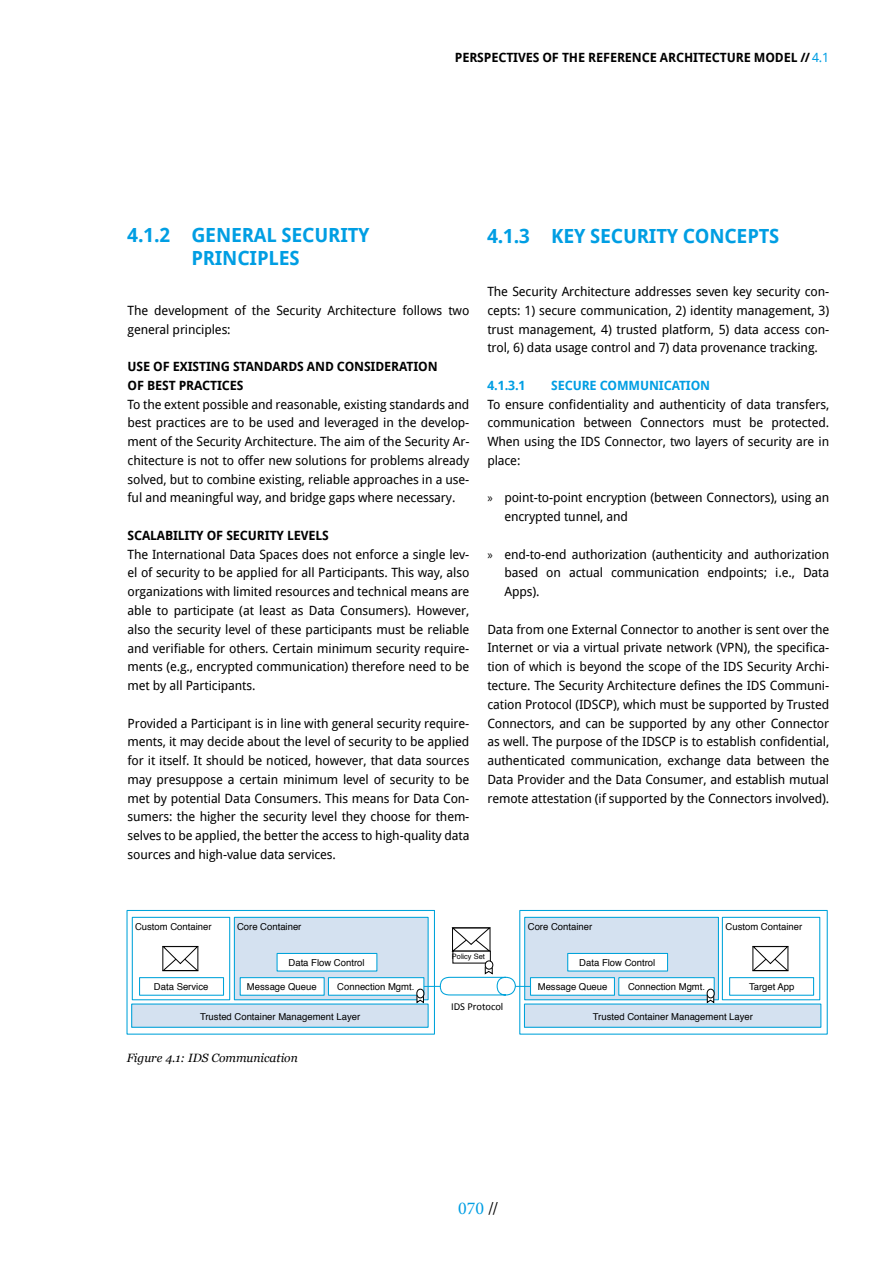
<style>
.page{position:relative;width:893px;height:1263px;background:#fff}
.page>*{position:absolute;margin:0;border:0;box-sizing:border-box;transform-origin:0 0}
.t1{font:700 19.5px/22.5px "Droid Sans";letter-spacing:-.01em;color:#009ee3;text-align:center}
.t2{font:18px "Minion Pro";color:#009ee3}
.t3{font:700 16.95px "Helvetica";color:#000}
.t4{font:12.75px/18.8px "Droid Sans";letter-spacing:-.01em;color:#000;text-align:justify}
.t5{font:700 12.75px/18.8px "Droid Sans";letter-spacing:-.01em;color:#000}
.t6{font:700 12.75px "Droid Sans";letter-spacing:-.01em;color:#009ee3}
.t7{font:italic 12px "Georgia";color:#000}
.t8{font:10.65px "Calibri";color:#000}
.t9{font:9.6px "Helvetica";color:#000}
.t10{font:7.35px "Helvetica";color:#000}
.s1{font-weight:400;color:#009ee3}
.s2{font-family:"Myriad Pro"}
.s3{color:#000}
</style>
<div class="page">
<svg style="left:452px;top:928px;width:38px;height:23px"></svg>
<div style="left:126px;top:910px;width:309px;height:125px;border:1px solid #00a3da"></div>
<div style="left:132px;top:917px;width:98px;height:83px;border:1px solid #00a3da"></div>
<div style="left:234px;top:917px;width:194px;height:83px;background:#d4e1f0"></div>
<div style="left:234px;top:917px;width:195px;height:83px;border:1px solid #00a3da"></div>
<svg style="left:163px;top:946px;width:35px;height:25px"></svg>
<div style="left:139px;top:977px;width:85px;height:19px;border:1px solid #00a3da"></div>
<div style="left:240px;top:978px;width:84px;height:17px;background:#fff"></div>
<div style="left:240px;top:977px;width:85px;height:19px;border:1px solid #00a3da"></div>
<div style="left:277px;top:953px;width:100px;height:18px;background:#fff"></div>
<div style="left:277px;top:953px;width:100px;height:18px;border:1px solid #00a3da"></div>
<div style="left:328px;top:978px;width:96px;height:17px;background:#fff"></div>
<div style="left:328px;top:977px;width:96px;height:19px;border:1px solid #00a3da"></div>
<div style="left:132px;top:1004px;width:296px;height:23px;background:#d4e1f0"></div>
<div style="left:131px;top:1003px;width:298px;height:25px;border:1px solid #00a3da"></div>
<div style="left:519px;top:910px;width:309px;height:125px;border:1px solid #00a3da"></div>
<div style="left:525px;top:917px;width:193px;height:83px;background:#d4e1f0"></div>
<div style="left:524px;top:917px;width:195px;height:83px;border:1px solid #00a3da"></div>
<div style="left:530px;top:978px;width:84px;height:17px;background:#fff"></div>
<div style="left:530px;top:977px;width:85px;height:19px;border:1px solid #00a3da"></div>
<div style="left:568px;top:953px;width:99px;height:18px;background:#fff"></div>
<div style="left:567px;top:953px;width:101px;height:18px;border:1px solid #00a3da"></div>
<div style="left:619px;top:978px;width:95px;height:17px;background:#fff"></div>
<div style="left:618px;top:977px;width:97px;height:19px;border:1px solid #00a3da"></div>
<svg style="left:706px;top:988px;width:8px;height:15px"></svg>
<div style="left:524px;top:1004px;width:297px;height:23px;background:#d4e1f0"></div>
<div style="left:524px;top:1003px;width:297px;height:25px;border:1px solid #00a3da"></div>
<div style="left:722px;top:917px;width:98px;height:83px;border:1px solid #00a3da"></div>
<svg style="left:753px;top:946px;width:35px;height:25px"></svg>
<div style="left:729px;top:977px;width:85px;height:19px;border:1px solid #00a3da"></div>
<svg style="left:416px;top:960px;width:114px;height:43px"></svg>
<h1 class="t1" style="left:128px;top:224px;width:244px">4.1.2 GENERAL SECURITY<br>PRINCIPLES</h1>
<p class="t5" style="left:455px;top:48px;width:376px">PERSPECTIVES OF THE REFERENCE ARCHITECTURE MODEL // <span class="s1">4.1</span></p>
<h1 class="t1" style="left:487px;top:224px;width:293px">4.1.3 KEY SECURITY CONCEPTS</h1>
<p class="t4" style="left:487px;top:282px;width:343px">The Security Architecture addresses seven key security con&shy;cepts: 1) secure communication, 2) identity management, 3) trust management, 4) trusted platform, 5) data access con&shy;trol, 6) data usage control and 7) data provenance tracking.</p>
<p class="t6" style="left:487px;top:376px;width:40px">4.1.3.1</p>
<p class="t6" style="left:551px;top:376px;width:160px">SECURE COMMUNICATION</p>
<p class="t4" style="left:487px;top:394px;width:343px">To ensure confidentiality and authenticity of data transfers, communication between Connectors must be protected.<br>When using the IDS Connector, two layers of security are in place:</p>
<p class="t4" style="left:504px;top:488px;width:326px;text-indent:-17px"><span class="s2">»</span> point-to-point encryption (between Connectors), using an encrypted tunnel, and</p>
<p class="t4" style="left:504px;top:544px;width:326px;text-indent:-17px"><span class="s2">»</span> end-to-end authorization (authenticity and authorization based on actual communication endpoints; i.e., Data Apps).</p>
<p class="t4" style="left:487px;top:619px;width:343px">Data from one External Connector to another is sent over the Internet or via a virtual private network (VPN), the specifica&shy;tion of which is beyond the scope of the IDS Security Archi&shy;tecture. The Security Architecture defines the IDS Communi&shy;cation Protocol (IDSCP), which must be supported by Trusted Connectors, and can be supported by any other Connector as well. The purpose of the IDSCP is to establish confidential, authenticated communication, exchange data between the Data Provider and the Data Consumer, and establish mutual remote attestation (if supported by the Connectors involved).</p>
<p class="t4" style="left:128px;top:301px;width:343px">The development of the Security Architecture follows two general principles:</p>
<p class="t5" style="left:128px;top:357px;width:312px">USE OF EXISTING STANDARDS AND CONSIDERATION<br>OF BEST PRACTICES</p>
<p class="t4" style="left:128px;top:394px;width:343px">To the extent possible and reasonable, existing standards and best practices are to be used and leveraged in the develop&shy;ment of the Security Architecture. The aim of the Security Ar&shy;chitecture is not to offer new solutions for problems already solved, but to combine existing, reliable approaches in a use&shy;ful and meaningful way, and bridge gaps where necessary.</p>
<p class="t5" style="left:128px;top:526px;width:203px">SCALABILITY OF SECURITY LEVELS</p>
<p class="t4" style="left:128px;top:544px;width:343px">The International Data Spaces does not enforce a single lev&shy;el of security to be applied for all Participants. This way, also organizations with limited resources and technical means are able to participate (at least as Data Consumers). However, also the security level of these participants must be reliable and verifiable for others. Certain minimum security require&shy;ments (e.g., encrypted communication) therefore need to be met by all Participants.</p>
<p class="t4" style="left:128px;top:713px;width:343px">Provided a Participant is in line with general security require&shy;ments, it may decide about the level of security to be applied for it itself. It should be noticed, however, that data sources may presuppose a certain minimum level of security to be met by potential Data Consumers. This means for Data Con&shy;sumers: the higher the security level they choose for them&shy;selves to be applied, the better the access to high-quality data sources and high-value data services.</p>
<h3 class="t3" style="left:145px;top:831px;width:431px">Industrial Data Space – Reference Architecture Model</h3>
<p class="t9" style="left:135px;top:919px;width:78px">Custom Container</p>
<p class="t9" style="left:237px;top:919px;width:66px">Core Container</p>
<p class="t9" style="left:528px;top:919px;width:66px">Core Container</p>
<p class="t9" style="left:726px;top:919px;width:78px">Custom Container</p>
<p class="t10" style="left:452px;top:951px;width:34px">Policy Set</p>
<p class="t9" style="left:289px;top:955px;width:78px">Data Flow Control</p>
<p class="t9" style="left:337px;top:979px;width:79px">Connection Mgmt.</p>
<p class="t9" style="left:579px;top:955px;width:78px">Data Flow Control</p>
<p class="t9" style="left:154px;top:979px;width:56px">Data Service</p>
<p class="t9" style="left:247px;top:979px;width:71px">Message Queue</p>
<p class="t9" style="left:628px;top:979px;width:79px">Connection Mgmt.</p>
<p class="t9" style="left:749px;top:979px;width:47px">Target App</p>
<p class="t9" style="left:538px;top:979px;width:71px">Message Queue</p>
<p class="t8" style="left:451px;top:999px;width:54px">IDS Protocol</p>
<p class="t9" style="left:200px;top:1009px;width:162px">Trusted Container Management Layer</p>
<p class="t9" style="left:593px;top:1009px;width:162px">Trusted Container Management Layer</p>
<p class="t7" style="left:127px;top:1049px;width:173px">Figure 4.1: IDS Communication</p>
<h2 class="t2" style="left:458px;top:1196px;width:42px">070 <span class="s3">//</span></h2>
</div>
